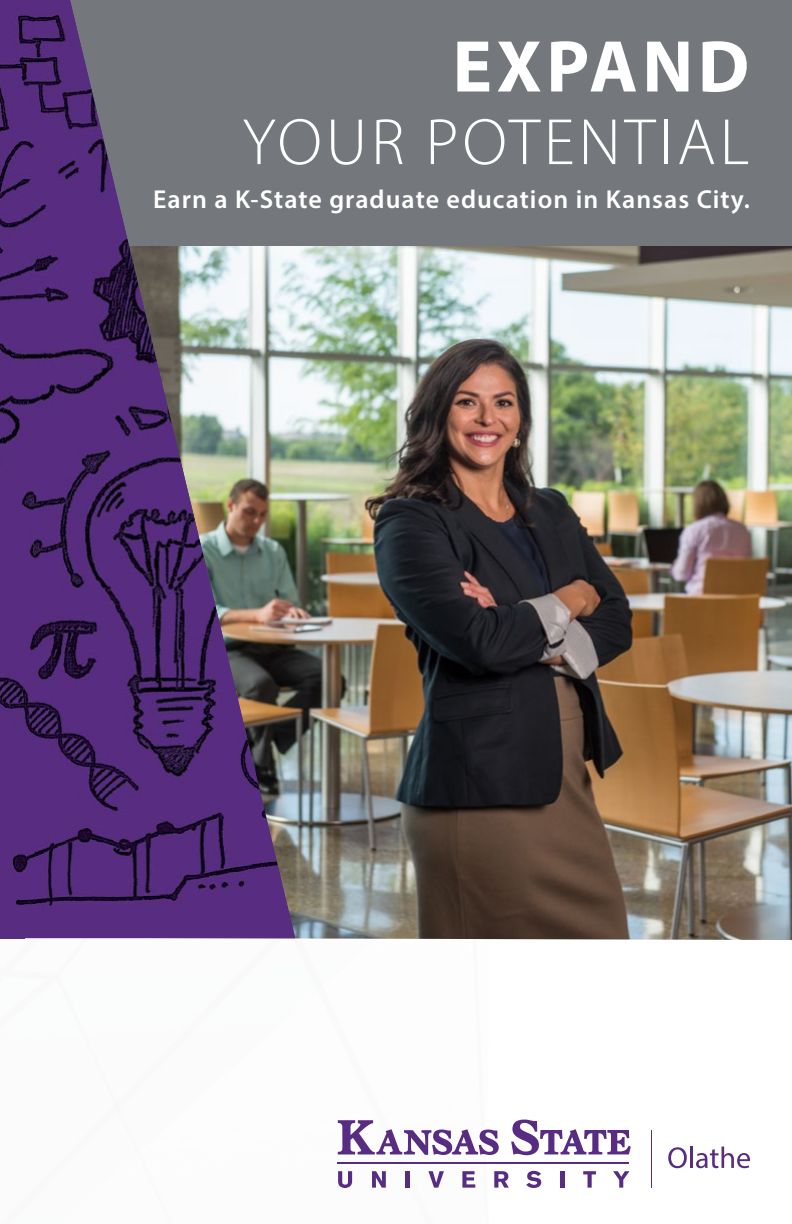
<style>
.page{position:relative;width:792px;height:1224px;background:#fff}
.page>*{position:absolute;margin:0;border:0;box-sizing:border-box;transform-origin:0 0}
.t1{font:700 74px "Myriad Pro";letter-spacing:.06em;color:#fff}
.t2{font:300 66px "Myriad Pro";letter-spacing:.06em;color:#fff}
.t3{font:600 26px "Myriad Pro";letter-spacing:.04em;color:#fff}
</style>
<div class="page">
<img style="left:92px;top:245px;width:700px;height:695px">
<hr style="left:651px;top:1130px;width:1px;height:58px;background:#572c82">
<svg style="left:668px;top:1147px;width:19px;height:21px"></svg>
<hr style="left:690px;top:1147px;width:3px;height:21px;background:#572c82">
<svg style="left:696px;top:1147px;width:54px;height:21px"></svg>
<hr style="left:338px;top:1162px;width:291px;height:2px;background:#572c82">
<svg style="left:338px;top:1120px;width:161px;height:35px"></svg>
<svg style="left:511px;top:1120px;width:120px;height:35px"></svg>
<svg style="left:338px;top:1171px;width:14px;height:17px"></svg>
<svg style="left:372px;top:1171px;width:14px;height:17px"></svg>
<hr style="left:406px;top:1171px;width:4px;height:17px;background:#572c82">
<svg style="left:428px;top:1171px;width:16px;height:17px"></svg>
<svg style="left:462px;top:1171px;width:13px;height:17px"></svg>
<svg style="left:494px;top:1171px;width:15px;height:17px"></svg>
<svg style="left:526px;top:1171px;width:15px;height:17px"></svg>
<hr style="left:561px;top:1171px;width:4px;height:17px;background:#572c82">
<svg style="left:583px;top:1171px;width:13px;height:17px"></svg>
<svg style="left:613px;top:1171px;width:17px;height:17px"></svg>
<div style="left:1px;top:0;width:791px;height:245px;background:#74777b"></div>
<img style="left:0;top:0;width:295px;height:938px">
<h1 class="t1" style="left:453px;top:18px;width:298px">EXPAND</h1>
<h2 class="t2" style="left:242px;top:102px;width:509px">YOUR POTENTIAL</h2>
<p class="t3" style="left:153px;top:183px;width:598px">Earn a K-State graduate education in Kansas City.</p>
</div>
